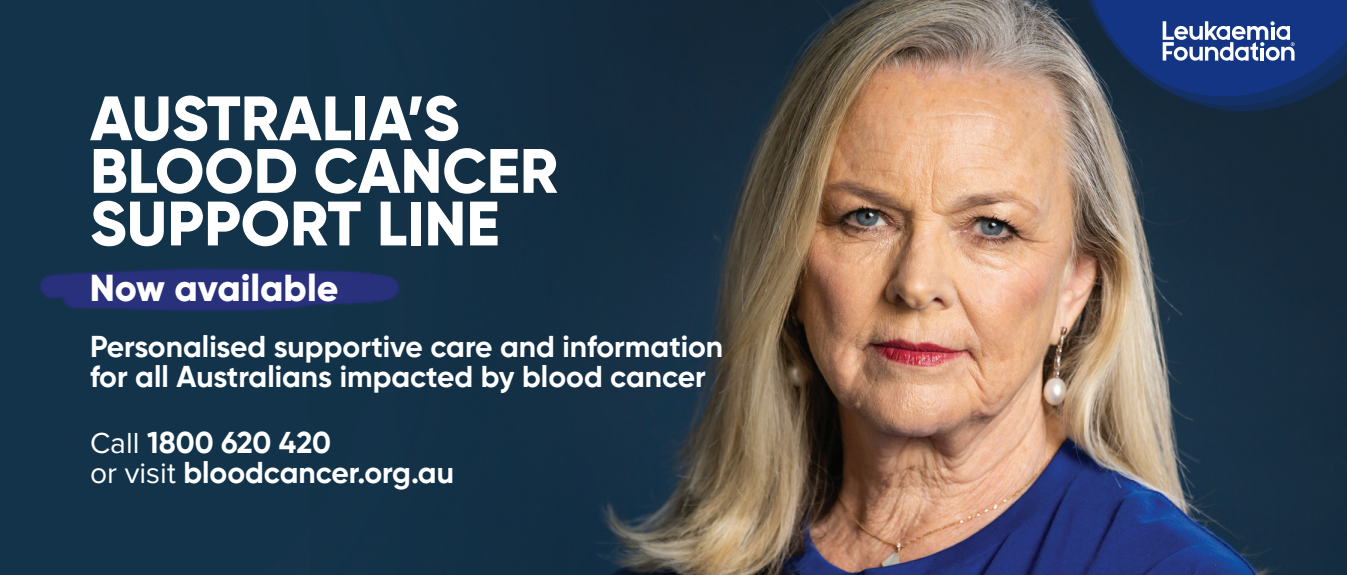
<style>
.page{position:relative;width:1347px;height:575px;background:#fff}
.page>*{position:absolute;margin:0;border:0;box-sizing:border-box;transform-origin:0 0}
.t1{font:800 62.5px/52.5px "Gilroy";color:#fff}
.t2{font:800 37.5px "Gilroy";color:#fff}
.t3{font:700 30px/30px "Gilroy";color:#fff}
.s1{font-family:"Proxima Nova";font-weight:400}
</style>
<div class="page">
<img style="left:999px;top:0;width:347px;height:574px">
<img style="left:0;top:0;width:999px;height:574px">
<svg style="left:1076px;top:0;width:270px;height:111px;background:#2a4479"></svg>
<img style="left:38px;top:260px;width:362px;height:59px">
<h1 class="t1" style="left:90px;top:92px;width:470px">AUSTRALIA’S<br>BLOOD CANCER<br>SUPPORT LINE</h1>
<p class="t2" style="left:90px;top:263px;width:250px">Now available</p>
<p class="t3" style="left:90px;top:330px;width:634px">Personalised supportive care and information for all Australians impacted by blood cancer</p>
<p class="t3" style="left:90px;top:427px;width:365px"><span class="s1">Call</span> 1800 620 420<br><span class="s1">or visit</span> bloodcancer.org.au</p>
</div>
